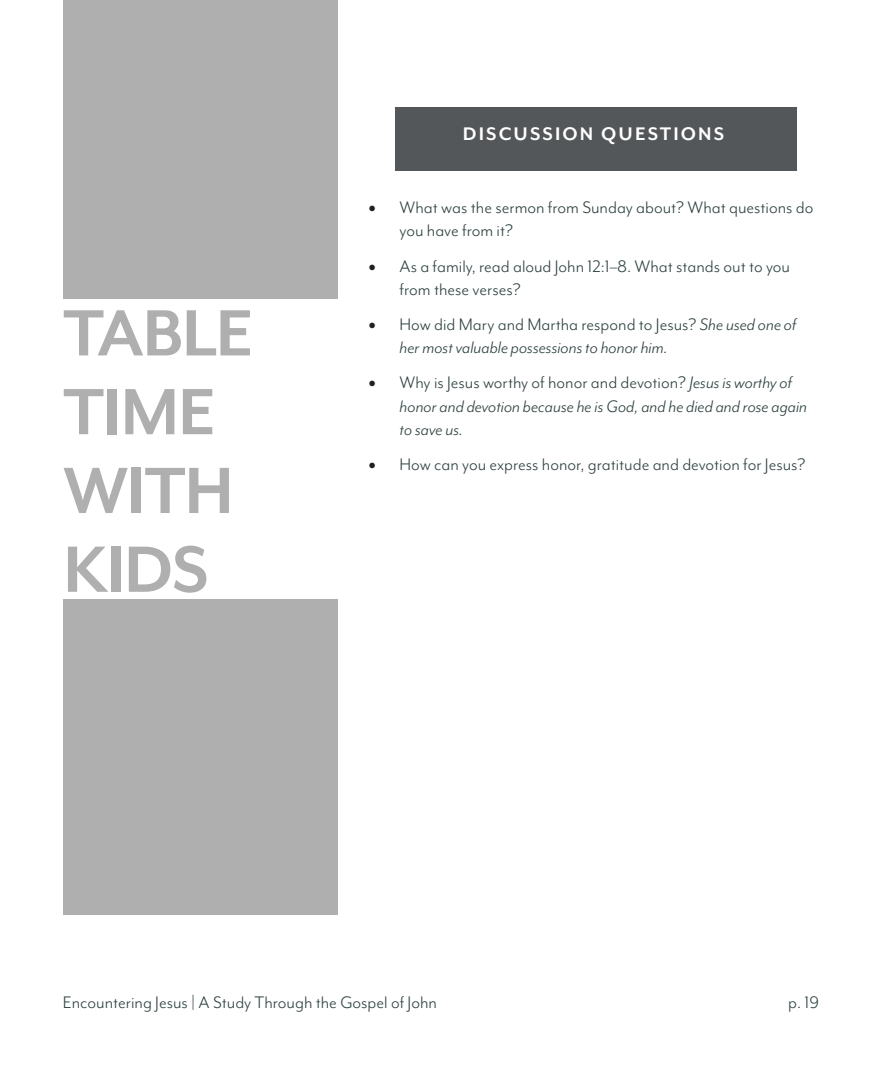
<style>
.page{position:relative;width:882px;height:1071px;background:#fff}
.page>*{position:absolute;margin:0;border:0;box-sizing:border-box;transform-origin:0 0}
.t1{font:700 75.25px/78.8px "Mr Eaves Mod OT";letter-spacing:-.02em;color:#aeafae}
.t2{font:700 21px "Mr Eaves Mod OT";letter-spacing:.1em;color:#fff}
.t3{font:19.25px/23.1px "Mr Eaves Mod OT";color:#304242}
.t4{font:italic 19.25px/23.1px "Mr Eaves Mod OT";color:#304242}
.s1{font-family:"Minion Pro";font-size:21px;color:#231f20}
.s2{font-family:"Minion Pro";font-style:normal;font-size:21px;color:#231f20}
.s3{font-style:normal}
</style>
<div class="page">
<div style="left:63px;top:0;width:275px;height:915px;background:#aeafae"></div>
<div style="left:395px;top:107px;width:402px;height:64px;background:#545759"></div>
<div style="left:63px;top:299px;width:275px;height:300px;background:#fff"></div>
<h1 class="t1" style="left:63px;top:295px;width:192px">TABLE<br>TIME<br>WITH<br>KIDS</h1>
<p class="t2" style="left:463px;top:122px;width:263px">DISCUSSION QUESTIONS</p>
<p class="t3" style="left:400px;top:196px;width:415px;text-indent:-31px"><span class="s1">•</span> What was the sermon from Sunday about? What questions do you have from it?</p>
<p class="t3" style="left:400px;top:254px;width:392px;text-indent:-32px"><span class="s1">•</span> As a family, read aloud John 12:1–8. What stands out to you from these verses?</p>
<p class="t4" style="left:400px;top:313px;width:398px;text-indent:-32px"><span class="s2">•</span> <span class="s3">How did Mary and Martha respond to Jesus?</span> She used one of her most valuable possessions to honor him.</p>
<p class="t4" style="left:400px;top:371px;width:409px;text-indent:-32px"><span class="s2">•</span> <span class="s3">Why is Jesus worthy of honor and devotion?</span> Jesus is worthy of honor and devotion because he is God, and he died and rose again to save us.</p>
<p class="t3" style="left:368px;top:453px;width:439px"><span class="s1">•</span> How can you express honor, gratitude and devotion for Jesus?</p>
<p class="t3" style="left:63px;top:991px;width:375px">Encountering Jesus | A Study Through the Gospel of John</p>
<p class="t3" style="left:788px;top:991px;width:32px">p. 19</p>
</div>
